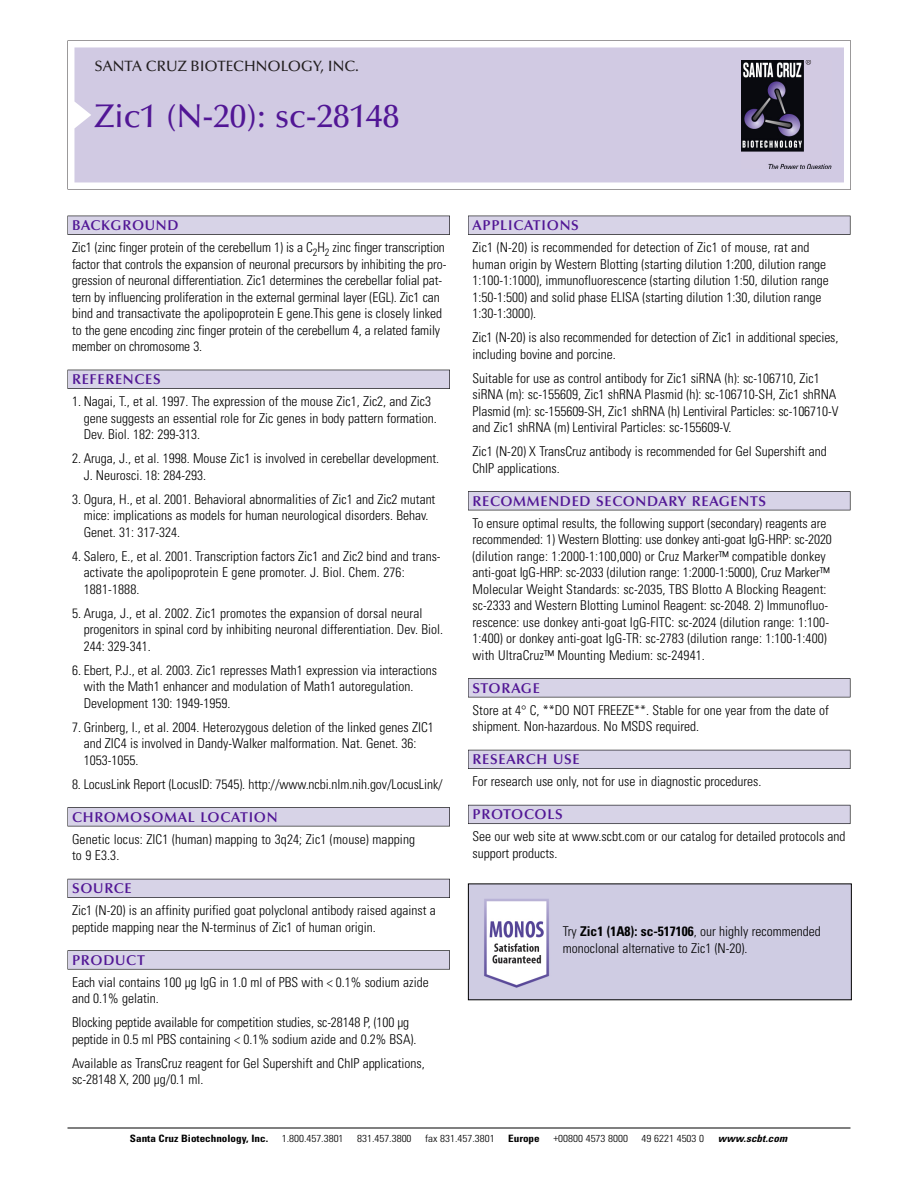
<style>
.page{position:relative;width:918px;height:1188px;background:#fff}
.page>*{position:absolute;margin:0;border:0;box-sizing:border-box;transform-origin:0 0}
.t1{font:500 33px "Optima";color:#511695}
.t2{font:500 15px "Optima";color:#231f20}
.t3{font:600 14.25px "Optima";letter-spacing:.05em;color:#511695}
.t4{font:300 condensed 13.5px/16.5px "Univers";color:#000}
.t5{font:300 condensed 10.2px "Univers";color:#000;scale:1.1 1}
.t6{font:700 condensed 10.2px "Univers";color:#000;scale:1.1 1}
.t7{font:italic 700 condensed 10.2px "Univers";letter-spacing:.005em;color:#000;scale:1.1 1}
.s1{font-weight:700}
</style>
<div class="page">
<svg style="left:68px;top:40px;width:783px;height:149px"></svg>
<div style="left:74px;top:47px;width:770px;height:135px;background:#d1cae3"></div>
<img style="left:741px;top:60px;width:90px;height:108px">
<div style="left:68px;top:216px;width:382px;height:19px;background:#525155"></div>
<div style="left:68px;top:216px;width:381px;height:18px;background:#d7d3e7"></div>
<div style="left:68px;top:370px;width:382px;height:19px;background:#515055"></div>
<div style="left:68px;top:370px;width:381px;height:18px;background:#d7d3e7"></div>
<div style="left:68px;top:807px;width:382px;height:19px;background:#545357"></div>
<div style="left:68px;top:808px;width:381px;height:18px;background:#d7d3e7"></div>
<div style="left:68px;top:879px;width:382px;height:19px;background:#54535a"></div>
<div style="left:68px;top:879px;width:381px;height:18px;background:#d7d3e7"></div>
<svg style="left:68px;top:950px;width:382px;height:20px"></svg>
<div style="left:68px;top:951px;width:381px;height:18px;background:#d7d3e7"></div>
<div style="left:468px;top:216px;width:382px;height:19px;background:#525155"></div>
<div style="left:468px;top:216px;width:382px;height:18px;background:#d7d3e7"></div>
<div style="left:468px;top:491px;width:382px;height:19px;background:#525155"></div>
<div style="left:468px;top:492px;width:382px;height:18px;background:#d7d3e7"></div>
<div style="left:468px;top:678px;width:382px;height:19px;background:#545357"></div>
<div style="left:468px;top:679px;width:382px;height:18px;background:#d7d3e7"></div>
<div style="left:468px;top:750px;width:382px;height:19px;background:#54535a"></div>
<div style="left:468px;top:750px;width:382px;height:18px;background:#d7d3e7"></div>
<div style="left:468px;top:805px;width:382px;height:19px;background:#5b5a62"></div>
<div style="left:468px;top:805px;width:382px;height:18px;background:#d7d3e7"></div>
<hr style="left:68px;top:1128px;width:782px;height:1px;background:#000">
<img style="left:470px;top:886px;width:380px;height:112px">
<p class="t2" style="left:94px;top:61px;width:266px">SANTA CRUZ BIOTECHNOLOGY, INC.</p>
<h1 class="t1" style="left:94px;top:103px;width:306px">Zic1 (N-20): sc-28148</h1>
<p class="t3" style="left:72px;top:219px;width:108px">BACKGROUND</p>
<p class="t4" style="left:72px;top:240px;width:376px">Zic1 (zinc finger protein of the cerebellum 1) is a C<sub>2</sub>H<sub>2</sub> zinc finger transcription factor that controls the expansion of neuronal precursors by inhibiting the pro&shy;gression of neuronal differentiation. Zic1 determines the cerebellar folial pat&shy;tern by influencing proliferation in the external germinal layer (EGL). Zic1 can bind and transactivate the apolipoprotein E gene.This gene is closely linked to the gene encoding zinc finger protein of the cerebellum 4, a related family member on chromosome 3.</p>
<p class="t3" style="left:72px;top:374px;width:90px">REFERENCES</p>
<p class="t4" style="left:84px;top:394px;width:355px;text-indent:-12px">1. Nagai, T., et al. 1997. The expression of the mouse Zic1, Zic2, and Zic3 gene suggests an essential role for Zic genes in body pattern formation.<br>Dev. Biol. 182: 299-313.</p>
<p class="t4" style="left:84px;top:451px;width:357px;text-indent:-12px">2. Aruga, J., et al. 1998. Mouse Zic1 is involved in cerebellar development.<br>J. Neurosci. 18: 284-293.</p>
<p class="t4" style="left:84px;top:492px;width:353px;text-indent:-12px">3. Ogura, H., et al. 2001. Behavioral abnormalities of Zic1 and Zic2 mutant mice: implications as models for human neurological disorders. Behav.<br>Genet. 31: 317-324.</p>
<p class="t4" style="left:84px;top:549px;width:358px;text-indent:-12px">4. Salero, E., et al. 2001. Transcription factors Zic1 and Zic2 bind and trans&shy;activate the apolipoprotein E gene promoter. J. Biol. Chem. 276:<br>1881-1888.</p>
<p class="t4" style="left:84px;top:606px;width:361px;text-indent:-12px">5. Aruga, J., et al. 2002. Zic1 promotes the expansion of dorsal neural progenitors in spinal cord by inhibiting neuronal differentiation. Dev. Biol.<br>244: 329-341.</p>
<p class="t4" style="left:84px;top:663px;width:355px;text-indent:-12px">6. Ebert, P.J., et al. 2003. Zic1 represses Math1 expression via interactions with the Math1 enhancer and modulation of Math1 autoregulation.<br>Development 130: 1949-1959.</p>
<p class="t4" style="left:84px;top:720px;width:352px;text-indent:-12px">7. Grinberg, I., et al. 2004. Heterozygous deletion of the linked genes ZIC1 and ZIC4 is involved in Dandy-Walker malformation. Nat. Genet. 36:<br>1053-1055.</p>
<p class="t4" style="left:72px;top:777px;width:372px">8. LocusLink Report (LocusID: 7545). http://www.ncbi.nlm.nih.gov/LocusLink/</p>
<p class="t3" style="left:72px;top:811px;width:207px">CHROMOSOMAL LOCATION</p>
<p class="t4" style="left:72px;top:832px;width:345px">Genetic locus: ZIC1 (human) mapping to 3q24; Zic1 (mouse) mapping to 9 E3.3.</p>
<p class="t3" style="left:72px;top:883px;width:61px">SOURCE</p>
<p class="t4" style="left:72px;top:903px;width:365px">Zic1 (N-20) is an affinity purified goat polyclonal antibody raised against a peptide mapping near the N-terminus of Zic1 of human origin.</p>
<p class="t3" style="left:72px;top:954px;width:74px">PRODUCT</p>
<p class="t4" style="left:72px;top:975px;width:358px">Each vial contains 100 µg IgG in 1.0 ml of PBS with &lt; 0.1% sodium azide and 0.1% gelatin.</p>
<p class="t4" style="left:72px;top:1015px;width:346px">Blocking peptide available for competition studies, sc-28148 P, (100 µg peptide in 0.5 ml PBS containing &lt; 0.1% sodium azide and 0.2% BSA).</p>
<p class="t4" style="left:72px;top:1056px;width:354px">Available as TransCruz reagent for Gel Supershift and ChIP applications, sc-28148 X, 200 µg/0.1 ml.</p>
<p class="t3" style="left:473px;top:219px;width:108px">APPLICATIONS</p>
<p class="t4" style="left:473px;top:240px;width:358px">Zic1 (N-20) is recommended for detection of Zic1 of mouse, rat and human origin by Western Blotting (starting dilution 1:200, dilution range 1:100-1:1000), immunofluorescence (starting dilution 1:50, dilution range 1:50-1:500) and solid phase ELISA (starting dilution 1:30, dilution range 1:30-1:3000).</p>
<p class="t4" style="left:473px;top:330px;width:367px">Zic1 (N-20) is also recommended for detection of Zic1 in additional species, including bovine and porcine.</p>
<p class="t4" style="left:473px;top:371px;width:367px">Suitable for use as control antibody for Zic1 siRNA (h): sc-106710, Zic1 siRNA (m): sc-155609, Zic1 shRNA Plasmid (h): sc-106710-SH, Zic1 shRNA Plasmid (m): sc-155609-SH, Zic1 shRNA (h) Lentiviral Particles: sc-106710-V and Zic1 shRNA (m) Lentiviral Particles: sc-155609-V.</p>
<p class="t4" style="left:473px;top:444px;width:356px">Zic1 (N-20) X TransCruz antibody is recommended for Gel Supershift and<br>ChIP applications.</p>
<p class="t3" style="left:473px;top:495px;width:295px">RECOMMENDED SECONDARY REAGENTS</p>
<p class="t4" style="left:473px;top:516px;width:361px">To ensure optimal results, the following support (secondary) reagents are recommended: 1) Western Blotting: use donkey anti-goat IgG-HRP: sc-2020 (dilution range: 1:2000-1:100,000) or Cruz Marker™ compatible donkey anti-goat IgG-HRP: sc-2033 (dilution range: 1:2000-1:5000), Cruz Marker™ Molecular Weight Standards: sc-2035, TBS Blotto A Blocking Reagent: sc-2333 and Western Blotting Luminol Reagent: sc-2048. 2) Immunofluo&shy;rescence: use donkey anti-goat IgG-FITC: sc-2024 (dilution range: 1:100- 1:400) or donkey anti-goat IgG-TR: sc-2783 (dilution range: 1:100-1:400) with UltraCruz™ Mounting Medium: sc-24941.</p>
<p class="t3" style="left:473px;top:682px;width:69px">STORAGE</p>
<p class="t4" style="left:473px;top:703px;width:358px">Store at 4° C, **DO NOT FREEZE**. Stable for one year from the date of shipment. Non-hazardous. No MSDS required.</p>
<p class="t3" style="left:473px;top:754px;width:109px">RESEARCH USE</p>
<p class="t4" style="left:473px;top:774px;width:290px">For research use only, not for use in diagnostic procedures.</p>
<p class="t3" style="left:473px;top:809px;width:92px">PROTOCOLS</p>
<p class="t4" style="left:473px;top:829px;width:375px">See our web site at www.scbt.com or our catalog for detailed protocols and support products.</p>
<p class="t4" style="left:563px;top:924px;width:259px">Try <span class="s1">Zic1 (1A8): sc-517106</span>, our highly recommended monoclonal alternative to Zic1 (N-20).</p>
<p class="t6" style="left:130px;top:1135px;width:127px">Santa Cruz Biotechnology, Inc.</p>
<p class="t5" style="left:282px;top:1135px;width:58px">1.800.457.3801</p>
<p class="t5" style="left:357px;top:1135px;width:51px">831.457.3800</p>
<p class="t5" style="left:425px;top:1135px;width:65px">fax 831.457.3801</p>
<p class="t6" style="left:508px;top:1135px;width:30px">Europe</p>
<p class="t5" style="left:553px;top:1135px;width:69px">+00800 4573 8000</p>
<p class="t5" style="left:642px;top:1135px;width:58px">49 6221 4503 0</p>
<p class="t7" style="left:718px;top:1135px;width:64px">www.scbt.com</p>
</div>
